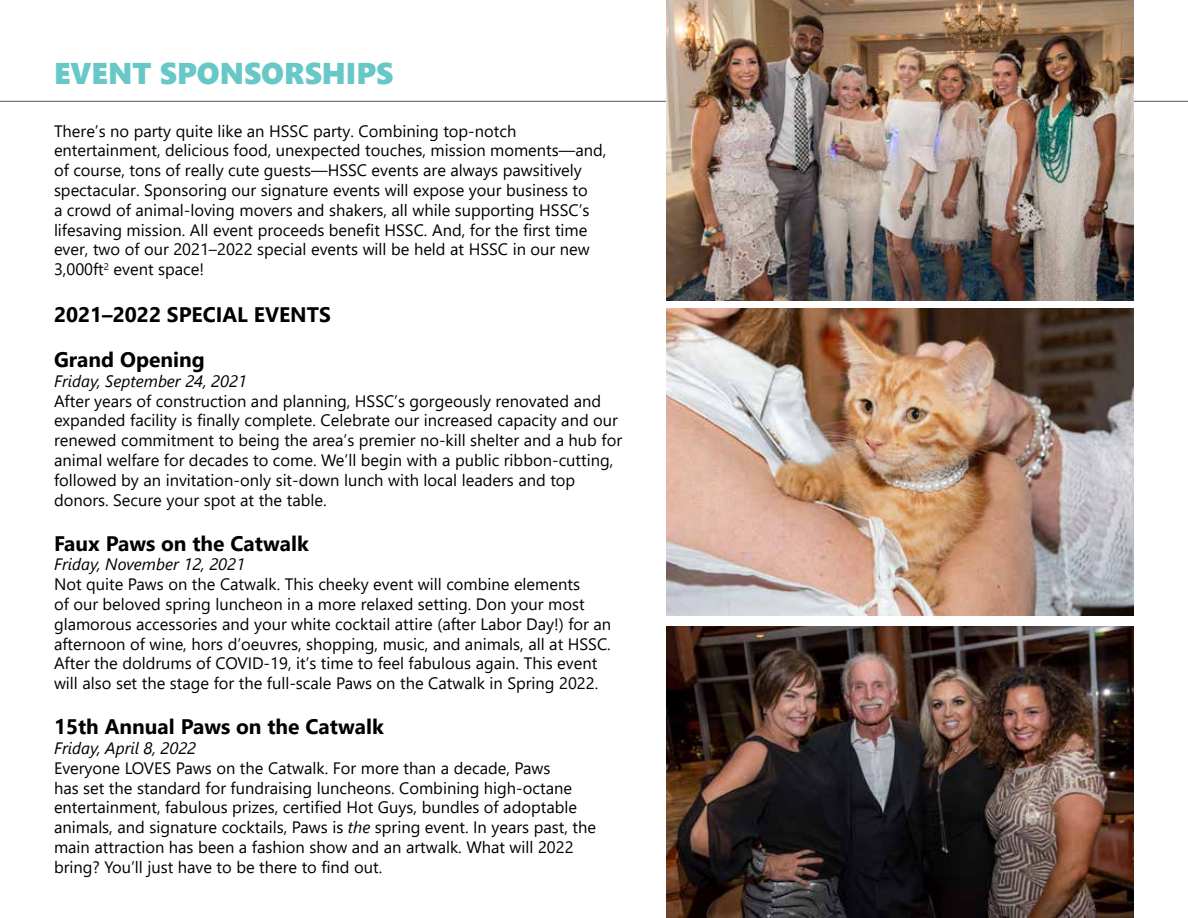
<style>
.page{position:relative;width:1188px;height:918px;background:#fff}
.page>*{position:absolute;margin:0;border:0;box-sizing:border-box;transform-origin:0 0}
.t1{font:30px "Segoe UI Black";color:#67c8c7}
.t2{font:700 21px/45px "Segoe UI";color:#000}
.t3{font:16.5px/19.8px "Segoe UI";color:#000}
.t4{font:italic 16.5px "Segoe UI";color:#000}
.s1{font-style:italic}
</style>
<div class="page">
<img style="left:666px;top:627px;width:468px;height:291px">
<img style="left:666px;top:308px;width:468px;height:307px">
<hr style="left:0;top:101px;width:1188px;height:1px;background:#58595b">
<img style="left:666px;top:0;width:468px;height:300px">
<h1 class="t1" style="left:54px;top:52px;width:341px">EVENT SPONSORSHIPS</h1>
<p class="t3" style="left:54px;top:119px;width:554px">There’s no party quite like an HSSC party. Combining top-notch entertainment, delicious food, unexpected touches, mission moments—and, of course, tons of really cute guests—HSSC events are always pawsitively spectacular. Sponsoring our signature events will expose your business to<br>a crowd of animal-loving movers and shakers, all while supporting HSSC’s lifesaving mission. All event proceeds benefit HSSC. And, for the first time ever, two of our 2021–2022 special events will be held at HSSC in our new 3,000ft<sup>2</sup> event space!</p>
<p class="t2" style="left:54px;top:290px;width:278px">2021–2022 SPECIAL EVENTS<br>Grand Opening</p>
<p class="t4" style="left:54px;top:365px;width:194px">Friday, September 24, 2021</p>
<p class="t3" style="left:54px;top:389px;width:570px">After years of construction and planning, HSSC’s gorgeously renovated and expanded facility is finally complete. Celebrate our increased capacity and our renewed commitment to being the area’s premier no-kill shelter and a hub for animal welfare for decades to come. We’ll begin with a public ribbon-cutting, followed by an invitation-only sit-down lunch with local leaders and top donors. Secure your spot at the table.</p>
<p class="t2" style="left:54px;top:519px;width:256px">Faux Paws on the Catwalk</p>
<p class="t4" style="left:54px;top:549px;width:193px">Friday, November 12, 2021</p>
<p class="t3" style="left:54px;top:573px;width:559px">Not quite Paws on the Catwalk. This cheeky event will combine elements<br>of our beloved spring luncheon in a more relaxed setting. Don your most glamorous accessories and your white cocktail attire (after Labor Day!) for an afternoon of wine, hors d’oeuvres, shopping, music, and animals, all at HSSC.<br>After the doldrums of COVID-19, it’s time to feel fabulous again. This event will also set the stage for the full-scale Paws on the Catwalk in Spring 2022.</p>
<p class="t2" style="left:54px;top:703px;width:331px">15th Annual Paws on the Catwalk</p>
<p class="t4" style="left:54px;top:733px;width:144px">Friday, April 8, 2022</p>
<p class="t3" style="left:54px;top:757px;width:544px">Everyone LOVES Paws on the Catwalk. For more than a decade, Paws<br>has set the standard for fundraising luncheons. Combining high-octane entertainment, fabulous prizes, certified Hot Guys, bundles of adoptable animals, and signature cocktails, Paws is <span class="s1">the</span> spring event. In years past, the main attraction has been a fashion show and an artwalk. What will 2022 bring? You’ll just have to be there to find out.</p>
</div>
